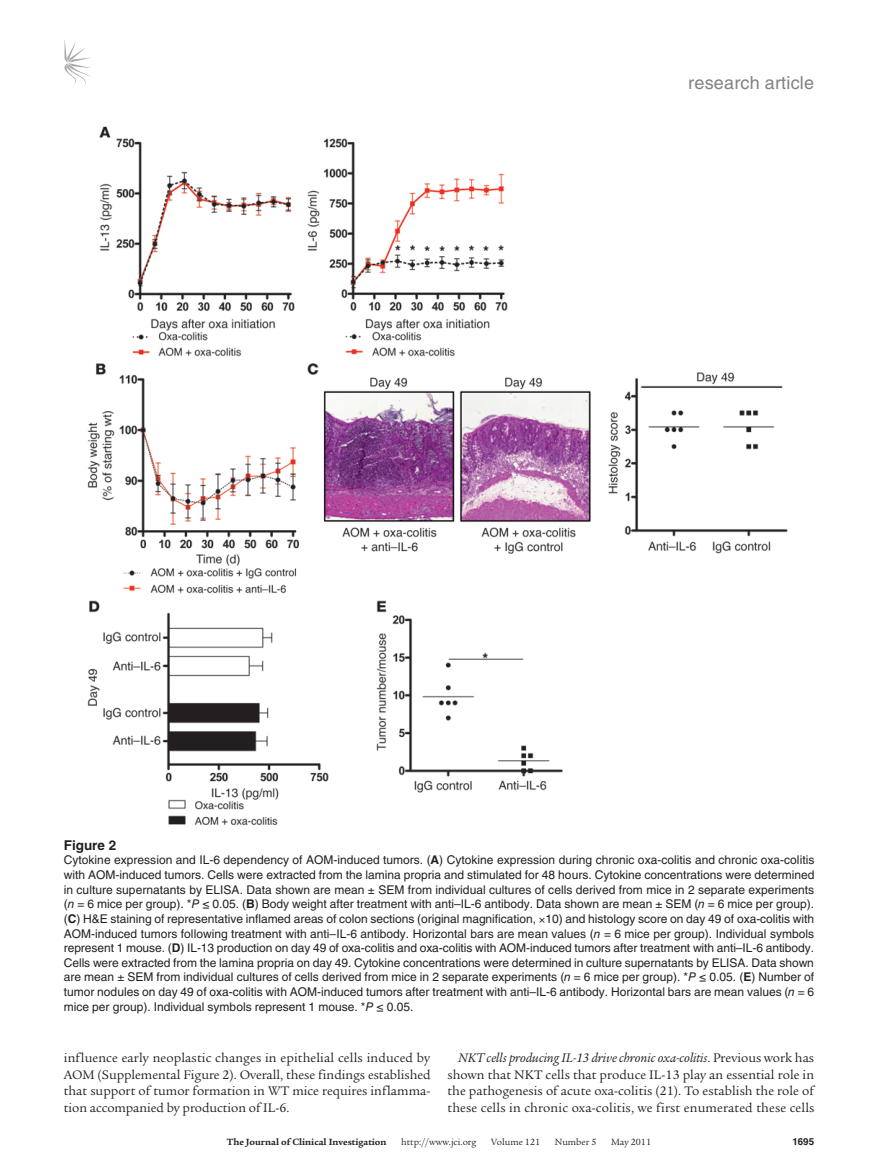
<style>
.page{position:relative;width:878px;height:1175px;background:#fff}
.page>*{position:absolute;margin:0;border:0;box-sizing:border-box;transform-origin:0 0}
.t1{font:18px "Helvetica LT Std";letter-spacing:.01em;color:#808285}
.t2{font:13.5px/16.5px "Legacy Serif Std";color:#231f20;text-align:justify}
.t3{font:700 13.5px "Helvetica LT Std";color:#231f20}
.t4{font:12px/14.7px "Helvetica LT Std";color:#231f20;text-align:justify}
.t5{font:9.75px "Legacy Serif Std";color:#231f20}
.t6{font:700 9.75px "Legacy Serif Std";color:#231f20}
.t7{font:700 9.75px "Helvetica LT Std";color:#231f20}
.s1{font-weight:700}
.s2{font-style:italic}
</style>
<div class="page">
<svg style="left:64px;top:40px;width:27px;height:45px"></svg>
<img style="left:87px;top:126px;width:701px;height:699px">
<h1 class="t1" style="left:688px;top:73px;width:127px">research article</h1>
<p class="t3" style="left:64px;top:836px;width:54px">Figure 2</p>
<p class="t4" style="left:64px;top:852px;width:752px">Cytokine expression and IL-6 dependency of AOM-induced tumors. (<span class="s1">A</span>) Cytokine expression during chronic oxa-colitis and chronic oxa-colitis with AOM-induced tumors. Cells were extracted from the lamina propria and stimulated for 48 hours. Cytokine concentrations were determined in culture supernatants by ELISA. Data shown are mean ± SEM from individual cultures of cells derived from mice in 2 separate experiments (<span class="s2">n</span> = 6 mice per group). *<span class="s2">P</span> ≤ 0.05. (<span class="s1">B</span>) Body weight after treatment with anti–IL-6 antibody. Data shown are mean ± SEM (<span class="s2">n</span> = 6 mice per group). (<span class="s1">C</span>) H&amp;E staining of representative inflamed areas of colon sections (original magnification, 10) and histology score on day 49 of oxa-colitis with AOM-induced tumors following treatment with anti–IL-6 antibody. Horizontal bars are mean values (<span class="s2">n</span> = 6 mice per group). Individual symbols represent 1 mouse. (<span class="s1">D</span>) IL-13 production on day 49 of oxa-colitis and oxa-colitis with AOM-induced tumors after treatment with anti–IL-6 antibody.<br>Cells were extracted from the lamina propria on day 49. Cytokine concentrations were determined in culture supernatants by ELISA. Data shown are mean ± SEM from individual cultures of cells derived from mice in 2 separate experiments (<span class="s2">n</span> = 6 mice per group). *<span class="s2">P</span> ≤ 0.05. (<span class="s1">E</span>) Number of tumor nodules on day 49 of oxa-colitis with AOM-induced tumors after treatment with anti–IL-6 antibody. Horizontal bars are mean values (<span class="s2">n</span> = 6 mice per group). Individual symbols represent 1 mouse. *<span class="s2">P</span> ≤ 0.05.</p>
<p class="t2" style="left:64px;top:1049px;width:368px">influence early neoplastic changes in epithelial cells induced by AOM (Supplemental Figure 2). Overall, these findings established that support of tumor formation in WT mice requires inflamma&shy;tion accompanied by production of IL-6.</p>
<p class="t2" style="left:447px;top:1049px;width:368px;text-indent:11px"><span class="s2">NKT cells producing IL-13 drive chronic oxa-colitis</span>. Previous work has shown that NKT cells that produce IL-13 play an essential role in the pathogenesis of acute oxa-colitis (21). To establish the role of these cells in chronic oxa-colitis, we first enumerated these cells</p>
<p class="t6" style="left:227px;top:1135px;width:161px">The Journal of Clinical Investigation</p>
<p class="t5" style="left:401px;top:1136px;width:77px">http://www.jci.org</p>
<p class="t5" style="left:491px;top:1136px;width:50px">Volume 121</p>
<p class="t5" style="left:555px;top:1136px;width:43px">Number 5</p>
<p class="t5" style="left:611px;top:1136px;width:41px">May 2011</p>
<p class="t7" style="left:792px;top:1135px;width:23px">1695</p>
</div>
